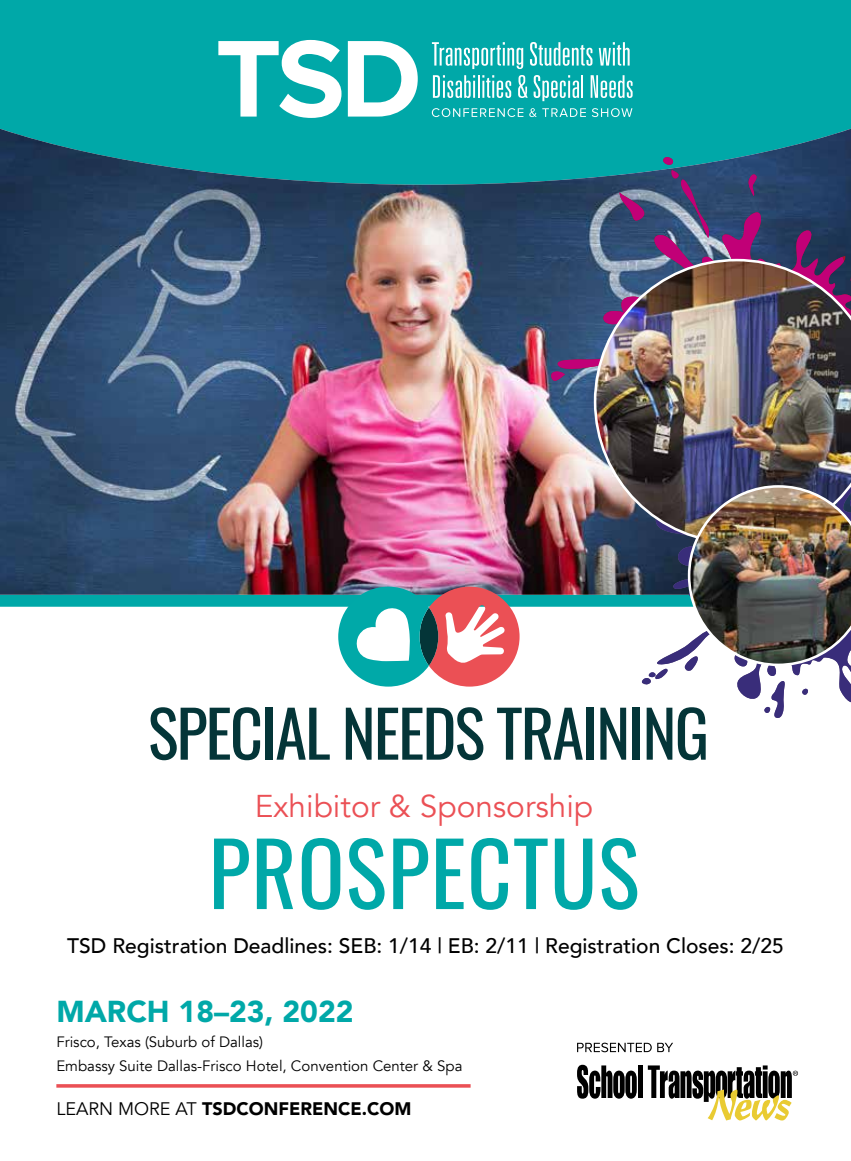
<style>
.page{position:relative;width:851px;height:1161px;background:#fff}
.page>*{position:absolute;margin:0;border:0;box-sizing:border-box;transform-origin:0 0}
.t1{font:87px "Oswald";letter-spacing:.01em;color:#00a8a8}
.t2{font:64.2px "Oswald";letter-spacing:-.03em;color:#043538}
.t3{font:31.5px "Avenir";color:#eb5055}
.t4{font:900 30px "Avenir LT Std";color:#00a8a8}
.t5{font:500 21px "Avenir";color:#000}
.t6{font:900 18px "Avenir LT Std";color:#000}
.t7{font:15px/23.2px "Avenir";color:#000}
.s1{font-weight:400}
</style>
<div class="page">
<svg style="left:56px;top:1084px;width:414px;height:4px;background:#ed6468"></svg>
<svg style="left:577px;top:1043px;width:96px;height:9px"></svg>
<div style="left:0;top:0;width:850px;height:129px;background:#00a8a8"></div>
<svg style="left:218px;top:40px;width:123px;height:78px"></svg>
<svg style="left:348px;top:41px;width:70px;height:76px"></svg>
<svg style="left:432px;top:42px;width:91px;height:27px"></svg>
<svg style="left:530px;top:42px;width:62px;height:24px"></svg>
<svg style="left:598px;top:42px;width:31px;height:24px"></svg>
<svg style="left:432px;top:108px;width:91px;height:9px"></svg>
<svg style="left:529px;top:108px;width:103px;height:9px"></svg>
<svg style="left:433px;top:75px;width:78px;height:23px"></svg>
<svg style="left:518px;top:75px;width:9px;height:23px"></svg>
<svg style="left:533px;top:75px;width:46px;height:26px"></svg>
<hr style="left:581px;top:75px;width:2px;height:23px;background:#fff">
<svg style="left:590px;top:75px;width:42px;height:23px"></svg>
<div style="left:0;top:595px;width:850px;height:12px;background:#00a8a8"></div>
<svg style="left:577px;top:1065px;width:59px;height:34px"></svg>
<hr style="left:638px;top:1065px;width:4px;height:33px;background:#000">
<svg style="left:647px;top:1065px;width:151px;height:55px"></svg>
<img style="left:0;top:129px;width:850px;height:466px">
<svg style="left:549px;top:155px;width:301px;height:360px;background:#596f88"></svg>
<svg style="left:600px;top:157px;width:250px;height:102px;background:#3d4c75"></svg>
<svg style="left:338px;top:587px;width:181px;height:100px"></svg>
<svg style="left:639px;top:544px;width:145px;height:174px"></svg>
<svg style="left:675px;top:544px;width:175px;height:158px"></svg>
<img style="left:593px;top:259px;width:257px;height:285px">
<img style="left:687px;top:485px;width:163px;height:181px">
<h2 class="t2" style="left:148px;top:676px;width:562px">SPECIAL NEEDS TRAINING</h2>
<h3 class="t3" style="left:255px;top:788px;width:340px">Exhibitor &amp; Sponsorship</h3>
<h1 class="t1" style="left:208px;top:796px;width:432px">PROSPECTUS</h1>
<h3 class="t5" style="left:67px;top:928px;width:718px">TSD Registration Deadlines: SEB: 1/14 | EB: 2/11 | Registration Closes: 2/25</h3>
<h3 class="t4" style="left:56px;top:993px;width:299px">MARCH 18–23, 2022</h3>
<p class="t7" style="left:56px;top:1031px;width:407px">Frisco, Texas (Suburb of Dallas)<br>Embassy Suite Dallas-Frisco Hotel, Convention Center &amp; Spa</p>
<p class="t6" style="left:56px;top:1098px;width:356px"><span class="s1">LEARN MORE AT</span> TSDCONFERENCE.COM</p>
</div>
